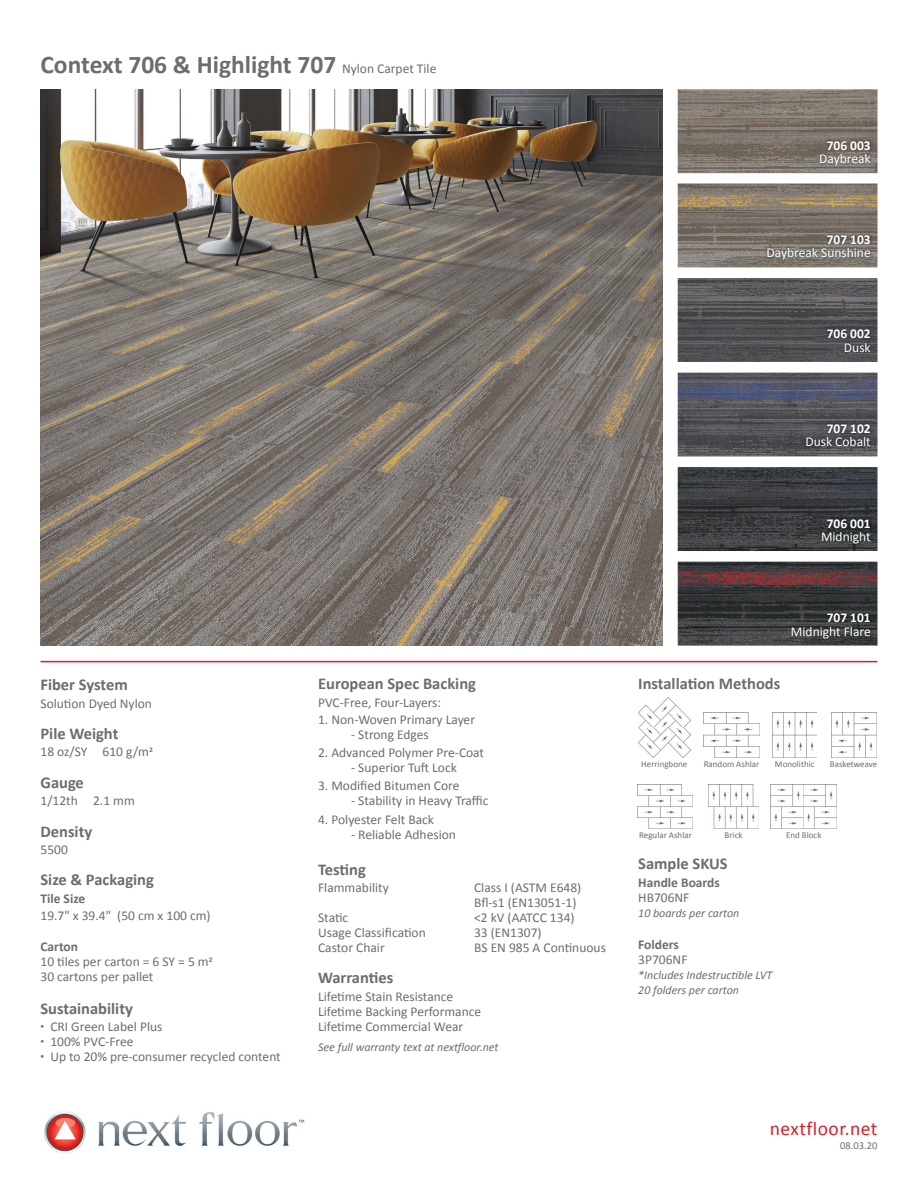
<style>
.page{position:relative;width:918px;height:1188px;background:#fff}
.page>*{position:absolute;margin:0;border:0;box-sizing:border-box;transform-origin:0 0}
.t1{font:700 25.5px "Calibri";color:#6c6d70}
.t2{font:19.5px "Calibri";letter-spacing:.025em;color:#d1232a}
.t3{font:700 16.5px "Calibri";color:#6c6d70}
.t4{font:13.5px/15px "Calibri";color:#6c6d70}
.t5{font:13.5px "Calibri";color:#fff}
.t6{font:700 13.5px "Calibri";color:#fff}
.t7{font:700 13.5px "Calibri";color:#6c6d70}
.t8{font:italic 12px/15px "Calibri";color:#6c6d70}
.t9{font:10.5px "Calibri";color:#6c6d70}
.t10{font:9px "Calibri";color:#6c6d70}
.s1{font-weight:400;font-size:13.5px}
.s2{font-family:"Avenir Next";font-size:7.5px}
</style>
<div class="page">
<img style="left:678px;top:184px;width:200px;height:83px">
<img style="left:678px;top:373px;width:200px;height:83px">
<img style="left:678px;top:562px;width:200px;height:84px">
<img style="left:678px;top:467px;width:200px;height:84px">
<img style="left:819px;top:516px;width:54px;height:30px">
<img style="left:789px;top:610px;width:84px;height:31px">
<img style="left:678px;top:89px;width:200px;height:84px">
<img style="left:678px;top:278px;width:200px;height:84px">
<img style="left:818px;top:138px;width:55px;height:30px">
<img style="left:40px;top:89px;width:623px;height:557px">
<hr style="left:40px;top:661px;width:838px;height:1px;background:#d1232a">
<img style="left:804px;top:421px;width:69px;height:28px">
<img style="left:824px;top:327px;width:49px;height:28px">
<img style="left:765px;top:232px;width:108px;height:31px">
<img style="left:638px;top:784px;width:55px;height:44px">
<img style="left:832px;top:713px;width:44px;height:44px">
<img style="left:708px;top:784px;width:50px;height:44px">
<img style="left:771px;top:784px;width:66px;height:44px">
<img style="left:638px;top:698px;width:52px;height:59px">
<img style="left:773px;top:713px;width:44px;height:44px">
<img style="left:704px;top:713px;width:55px;height:44px">
<img style="left:44px;top:1111px;width:261px;height:43px">
<h1 class="t1" style="left:40px;top:48px;width:397px">Context 706 &amp; Highlight 707 <span class="s1">Nylon Carpet Tile</span></h1>
<p class="t3" style="left:40px;top:675px;width:89px">Fiber System</p>
<p class="t4" style="left:40px;top:696px;width:113px">Solution Dyed Nylon</p>
<p class="t3" style="left:40px;top:724px;width:79px">Pile Weight</p>
<p class="t4" style="left:40px;top:745px;width:114px">18 oz/SY 610 g/m2</p>
<p class="t3" style="left:40px;top:772px;width:45px">Gauge</p>
<p class="t4" style="left:40px;top:793px;width:96px">1/12th 2.1 mm</p>
<p class="t3" style="left:40px;top:821px;width:53px">Density</p>
<p class="t4" style="left:40px;top:842px;width:29px">5500</p>
<p class="t3" style="left:40px;top:870px;width:115px">Size &amp; Packaging</p>
<p class="t7" style="left:40px;top:890px;width:46px">Tile Size</p>
<p class="t4" style="left:40px;top:908px;width:172px">19.7" x 39.4" (50 cm x 100 cm)</p>
<p class="t7" style="left:40px;top:938px;width:39px">Carton</p>
<p class="t4" style="left:40px;top:954px;width:174px">10 tiles per carton = 6 SY = 5 m2<br>30 cartons per pallet</p>
<p class="t3" style="left:40px;top:998px;width:94px">Sustainability</p>
<p class="t4" style="left:40px;top:1019px;width:123px"><span class="s2">•</span> CRI Green Label Plus</p>
<p class="t4" style="left:40px;top:1034px;width:95px"><span class="s2">•</span> 100% PVC-Free</p>
<p class="t4" style="left:40px;top:1049px;width:242px"><span class="s2">•</span> Up to 20% pre-consumer recycled content</p>
<p class="t3" style="left:318px;top:674px;width:159px">European Spec Backing</p>
<p class="t4" style="left:318px;top:695px;width:124px">PVC-Free, Four-Layers:</p>
<p class="t4" style="left:318px;top:712px;width:158px">1. Non-Woven Primary Layer</p>
<p class="t4" style="left:351px;top:727px;width:79px">- Strong Edges</p>
<p class="t4" style="left:318px;top:745px;width:168px">2. Advanced Polymer Pre-Coat</p>
<p class="t4" style="left:351px;top:760px;width:107px">- Superior Tuft Lock</p>
<p class="t4" style="left:318px;top:778px;width:143px">3. Modified Bitumen Core</p>
<p class="t4" style="left:351px;top:793px;width:139px">- Stability in Heavy Traffic</p>
<p class="t4" style="left:318px;top:812px;width:117px">4. Polyester Felt Back</p>
<p class="t4" style="left:351px;top:827px;width:106px">- Reliable Adhesion</p>
<p class="t3" style="left:318px;top:859px;width:49px">Testing</p>
<p class="t4" style="left:318px;top:880px;width:72px">Flammability</p>
<p class="t4" style="left:474px;top:880px;width:109px">Class I (ASTM E648)<br>Bfl-s1 (EN13051-1)</p>
<p class="t4" style="left:318px;top:910px;width:32px">Static</p>
<p class="t4" style="left:474px;top:910px;width:102px">&lt;2 kV (AATCC 134)</p>
<p class="t4" style="left:318px;top:925px;width:109px">Usage Classification</p>
<p class="t4" style="left:474px;top:925px;width:69px">33 (EN1307)</p>
<p class="t4" style="left:318px;top:940px;width:68px">Castor Chair</p>
<p class="t4" style="left:474px;top:940px;width:133px">BS EN 985 A Continuous</p>
<p class="t3" style="left:318px;top:968px;width:77px">Warranties</p>
<p class="t4" style="left:318px;top:989px;width:165px">Lifetime Stain Resistance<br>Lifetime Backing Performance<br>Lifetime Commercial Wear</p>
<p class="t8" style="left:318px;top:1039px;width:182px">See full warranty text at nextfloor.net</p>
<p class="t6" style="left:827px;top:137px;width:46px">706 003</p>
<p class="t5" style="left:819px;top:150px;width:53px">Daybreak</p>
<p class="t6" style="left:827px;top:231px;width:46px">707 103</p>
<p class="t5" style="left:767px;top:244px;width:106px">Daybreak Sunshine</p>
<p class="t6" style="left:827px;top:326px;width:46px">706 002</p>
<p class="t5" style="left:844px;top:339px;width:28px">Dusk</p>
<p class="t6" style="left:827px;top:420px;width:46px">707 102</p>
<p class="t5" style="left:805px;top:433px;width:67px">Dusk Cobalt</p>
<p class="t6" style="left:827px;top:515px;width:46px">706 001</p>
<p class="t5" style="left:821px;top:528px;width:51px">Midnight</p>
<p class="t6" style="left:827px;top:609px;width:46px">707 101</p>
<p class="t5" style="left:791px;top:623px;width:81px">Midnight Flare</p>
<p class="t3" style="left:638px;top:674px;width:144px">Installation Methods</p>
<p class="t10" style="left:641px;top:758px;width:48px">Herringbone</p>
<p class="t10" style="left:704px;top:758px;width:57px">Random Ashlar</p>
<p class="t10" style="left:775px;top:758px;width:41px">Monolithic</p>
<p class="t10" style="left:830px;top:758px;width:49px">Basketweave</p>
<p class="t10" style="left:639px;top:830px;width:54px">Regular Ashlar</p>
<p class="t10" style="left:725px;top:830px;width:19px">Brick</p>
<p class="t10" style="left:786px;top:830px;width:37px">End Block</p>
<p class="t3" style="left:638px;top:854px;width:91px">Sample SKUS</p>
<p class="t7" style="left:638px;top:874px;width:83px">Handle Boards</p>
<p class="t4" style="left:638px;top:890px;width:53px">HB706NF</p>
<p class="t8" style="left:638px;top:905px;width:103px">10 boards per carton</p>
<p class="t7" style="left:638px;top:936px;width:42px">Folders</p>
<p class="t4" style="left:638px;top:952px;width:51px">3P706NF</p>
<p class="t8" style="left:638px;top:967px;width:136px">*Includes Indestructible LVT<br>20 folders per carton</p>
<h2 class="t2" style="left:770px;top:1116px;width:109px">nextfloor.net</h2>
<p class="t9" style="left:840px;top:1139px;width:39px">08.03.20</p>
</div>
